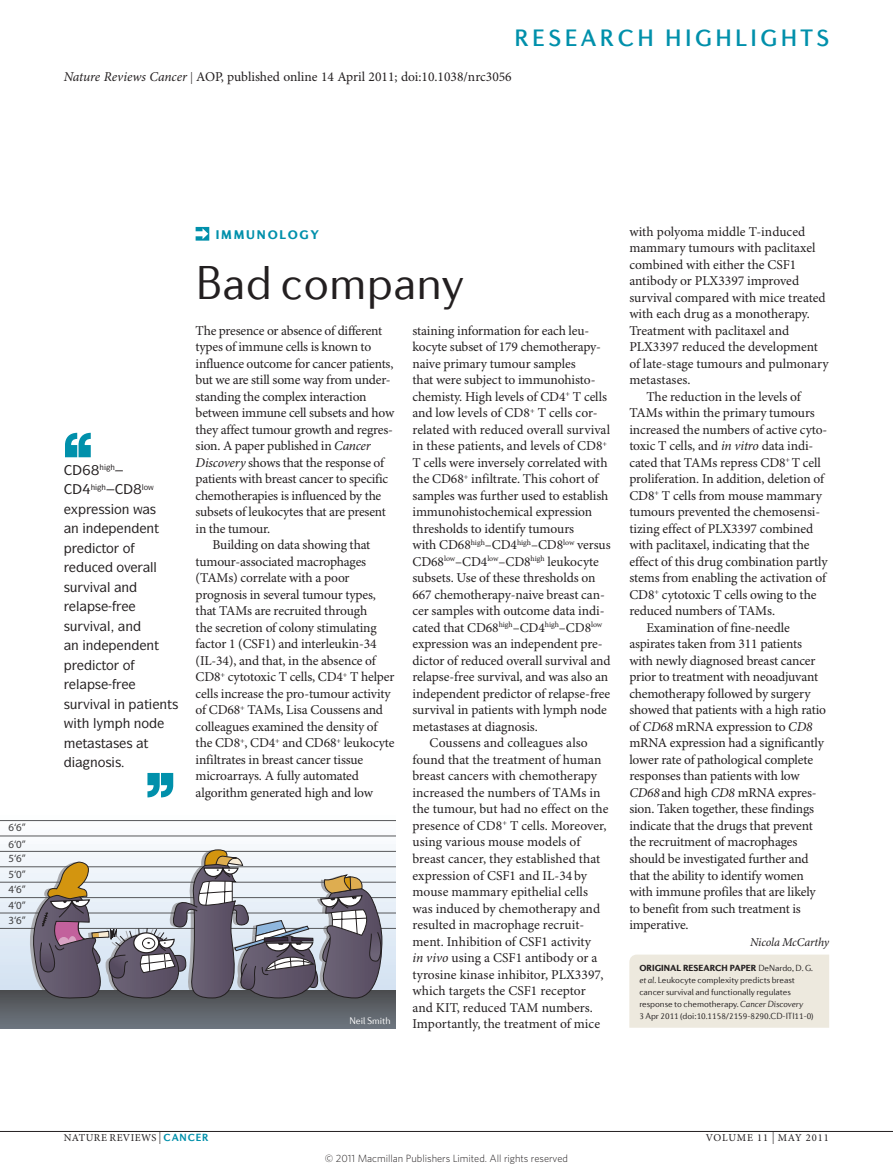
<style>
.page{position:relative;width:893px;height:1174px;background:#fff}
.page>*{position:absolute;margin:0;border:0;box-sizing:border-box;transform-origin:0 0}
.title-large{font:48px "Diverda Sans Com Light 2";color:#231f20}
.sectionheader{font:500 24px "Diverda Sans Com";letter-spacing:.14em;color:#0090ab}
.bodyindent{font:13.5px/16.5px "Minion Pro";letter-spacing:-.005em;color:#231f20}
.bodyfirst{font:13.5px/16.5px "Minion Pro";letter-spacing:-.015em;color:#231f20}
.pulloutquote{font:500 13.5px "ITC Symbol Std";color:#231f20}
.ministrap{font:900 12.75px "Diverda Sans Com";letter-spacing:.14em;color:#0090ab}
.author{font:italic 12px "Minion Pro";letter-spacing:-.015em;color:#231f20}
.t1{font:900 10.95px/15.5px "Diverda Sans LT Std";color:#3e3e3f}
.t2{font:300 10.5px "Whitney";color:#231f20}
.t3{font:10.5px "Minion Pro";letter-spacing:.045em;color:#231f20}
.t4{font:10.5px "Minion Pro";letter-spacing:.085em;color:#231f20}
.creditstyle{font:9.75px "Diverda Sans Com Light 2";letter-spacing:-.005em;color:#fff}
.t5{font:9px/12px "Diverda Sans Com Light 2";letter-spacing:-.005em;color:#231f20}
.s1{font-style:italic}
.s2{font-size:12px}
.s3{font-family:"Diverda Sans Com";font-weight:900}
.s4{font-family:"Diverda Sans Com";font-weight:300;font-style:italic}
.s5{font-family:"Diverda Sans Com";font-weight:300}
.s6{font-family:"Diverda Sans Com";font-weight:700;color:#0090ab}
</style>
<div class="page">
<svg style="left:147px;top:773px;width:26px;height:24px"></svg>
<svg style="left:65px;top:433px;width:26px;height:24px"></svg>
<div style="left:0;top:813px;width:395px;height:183px;background:linear-gradient(to bottom,#fbfbfb,#d1e0f0)"></div>
<hr style="left:0;top:820px;width:395px;height:1px;background:#57585a">
<hr style="left:0;top:835px;width:395px;height:1px;background:#57585a">
<hr style="left:0;top:851px;width:395px;height:1px;background:#57585a">
<hr style="left:0;top:866px;width:395px;height:1px;background:#57585a">
<hr style="left:0;top:882px;width:395px;height:1px;background:#57585a">
<hr style="left:0;top:897px;width:395px;height:1px;background:#57585a">
<hr style="left:0;top:912px;width:395px;height:1px;background:#57585a">
<hr style="left:0;top:928px;width:395px;height:1px;background:#57585a">
<div style="left:0;top:990px;width:395px;height:38px;background:linear-gradient(to bottom,#4b4c4e,#6c757e)"></div>
<svg style="left:28px;top:849px;width:355px;height:153px"></svg>
<hr style="left:0;top:1131px;width:893px;height:1px;background:#231f20">
<div style="left:629px;top:954px;width:200px;height:73px;background:#ede9de"></div>
<svg style="left:196px;top:227px;width:13px;height:14px"></svg>
<p class="sectionheader" style="left:514px;top:24px;width:316px">RESEARCH HIGHLIGHTS</p>
<p class="bodyindent" style="left:64px;top:69px;width:449px"><span class="s1">Nature Reviews Cancer</span> <span class="s2">|</span> AOP, published online 14 April 2011; doi:10.1038/nrc3056</p>
<p class="t1" style="left:8px;top:819px;width:19px;line-height:16.5px">6‘6’’<br>6‘0’’</p>
<p class="t1" style="left:8px;top:850px;width:19px;text-align:justify">5‘6’’ 5‘0’’ 4‘6’’</p>
<p class="t1" style="left:8px;top:898px;width:19px;line-height:14.5px">4‘0’’<br>3‘6’’</p>
<p class="pulloutquote" style="left:98px;top:500px;width:33px">▲▲ □■</p>
<p class="pulloutquote" style="left:124px;top:520px;width:37px">■ ■▼</p>
<p class="pulloutquote" style="left:102px;top:539px;width:31px">▼□ □</p>
<p class="pulloutquote" style="left:84px;top:559px;width:48px">◆ □❖</p>
<p class="pulloutquote" style="left:64px;top:578px;width:67px">▲◆❖❖ ● ■</p>
<p class="pulloutquote" style="left:64px;top:617px;width:71px">▲◆❖❖ ● ■</p>
<p class="pulloutquote" style="left:124px;top:637px;width:37px">■ ■▼</p>
<p class="pulloutquote" style="left:102px;top:656px;width:31px">▼□ □</p>
<p class="pulloutquote" style="left:64px;top:695px;width:63px">▲◆❖❖ ● ■</p>
<p class="pulloutquote" style="left:144px;top:695px;width:36px">▼ ■▼▲</p>
<p class="pulloutquote" style="left:83px;top:734px;width:67px">▼▲▼▲▲ ▼</p>
<p class="pulloutquote" style="left:90px;top:754px;width:33px">■□▲ ▲</p>
<p class="ministrap" style="left:216px;top:227px;width:105px">IMMUNOLOGY</p>
<p class="title-large" style="left:196px;top:255px;width:270px">Bad company</p>
<p class="bodyfirst" style="left:196px;top:323px;width:200px">The presence or absence of different types of immune cells is known to influence outcome for cancer patients, but we are still some way from under&shy;standing the complex interaction between immune cell subsets and how they affect tumour growth and regres&shy;sion. A paper published in <span class="s1">Cancer Discovery</span> shows that the response of patients with breast cancer to specific chemotherapies is influenced by the subsets of leukocytes that are present in the tumour.</p>
<p class="bodyindent" style="left:196px;top:537px;width:200px;text-indent:17px">Building on data showing that tumour-associated macrophages (TAMs) correlate with a poor prognosis in several tumour types, that TAMs are recruited through<br>the secretion of colony stimulating factor 1 (CSF1) and interleukin‑34 (IL‑34), and that, in the absence of CD8<sup>+</sup> cytotoxic T cells, CD4<sup>+</sup> T helper cells increase the pro-tumour activity of CD68<sup>+</sup> TAMs, Lisa Coussens and colleagues examined the density of the CD8<sup>+</sup>, CD4<sup>+</sup> and CD68<sup>+</sup> leukocyte infiltrates in breast cancer tissue microarrays. A fully automated algorithm generated high and low</p>
<p class="creditstyle" style="left:349px;top:1015px;width:43px">Neil Smith</p>
<p class="bodyindent" style="left:412px;top:323px;width:200px">staining information for each leu&shy;kocyte subset of 179 chemotherapy&shy;naive primary tumour samples<br>that were subject to immunohisto&shy;chemisty. High levels of CD4<sup>+</sup> T cells and low levels of CD8<sup>+</sup> T cells cor&shy;related with reduced overall survival in these patients, and levels of CD8<sup>+ </sup>T cells were inversely correlated with the CD68<sup>+</sup> infiltrate. This cohort of samples was further used to establish immunohistochemical expression thresholds to identify tumours<br>with CD68<sup>high</sup>–CD4<sup>high</sup>–CD8<sup>low</sup> versus CD68<sup>low</sup>–CD4<sup>low</sup>–CD8<sup>high</sup> leukocyte subsets. Use of these thresholds on 667 chemotherapy-naive breast can&shy;cer samples with outcome data indi&shy;cated that CD68<sup>high</sup>–CD4<sup>high</sup>–CD8<sup>low </sup>expression was an independent pre&shy;dictor of reduced overall survival and relapse-free survival, and was also an independent predictor of relapse-free survival in patients with lymph node metastases at diagnosis.</p>
<p class="bodyindent" style="left:412px;top:735px;width:198px;text-indent:17px">Coussens and colleagues also found that the treatment of human breast cancers with chemotherapy increased the numbers of TAMs in the tumour, but had no effect on the presence of CD8<sup>+</sup> T cells. Moreover, using various mouse models of breast cancer, they established that expression of CSF1 and IL‑34 by mouse mammary epithelial cells was induced by chemotherapy and resulted in macrophage recruit&shy;ment. Inhibition of CSF1 activity<br><span class="s1">in vivo</span> using a CSF1 antibody or a tyrosine kinase inhibitor, PLX3397, which targets the CSF1 receptor and KIT, reduced TAM numbers.<br>Importantly, the treatment of mice</p>
<p class="bodyindent" style="left:629px;top:224px;width:201px">with polyoma middle T-induced mammary tumours with paclitaxel combined with either the CSF1 antibody or PLX3397 improved survival compared with mice treated with each drug as a monotherapy.<br>Treatment with paclitaxel and<br>PLX3397 reduced the development of late-stage tumours and pulmonary metastases.</p>
<p class="bodyindent" style="left:629px;top:389px;width:200px;text-indent:17px">The reduction in the levels of TAMs within the primary tumours increased the numbers of active cyto&shy;toxic T cells, and <span class="s1">in vitro</span> data indi&shy;cated that TAMs repress CD8<sup>+</sup> T cell proliferation. In addition, deletion of CD8<sup>+</sup> T cells from mouse mammary tumours prevented the chemosensi&shy;tizing effect of PLX3397 combined with paclitaxel, indicating that the effect of this drug combination partly stems from enabling the activation of CD8<sup>+</sup> cytotoxic T cells owing to the reduced numbers of TAMs.</p>
<p class="bodyindent" style="left:629px;top:620px;width:198px;text-indent:17px">Examination of fine-needle aspirates taken from 311 patients with newly diagnosed breast cancer prior to treatment with neoadjuvant chemotherapy followed by surgery showed that patients with a high ratio of <span class="s1">CD68</span> mRNA expression to <span class="s1">CD8 </span>mRNA expression had a significantly lower rate of pathological complete responses than patients with low <span class="s1">CD68</span>and high <span class="s1">CD8</span> mRNA expres&shy;sion. Taken together, these findings indicate that the drugs that prevent the recruitment of macrophages should be investigated further and that the ability to identify women with immune profiles that are likely to benefit from such treatment is imperative.</p>
<p class="author" style="left:750px;top:934px;width:81px">Nicola McCarthy</p>
<p class="t5" style="left:639px;top:961px;width:176px"><span class="s3">ORIGINAL RESEARCH PAPER</span> DeNardo, D. G<span class="s4">. et al</span>. Leukocyte complexity predicts breast cancer survival and functionally regulates response to chemotherapy. <span class="s4">Cancer Discovery<br></span><span class="s5">3 Apr 2011 (doi:10.1158/2159-8290.CD-ITI11-0)</span></p>
<p class="t3" style="left:64px;top:1131px;width:146px">NATURE REVIEWS <span class="s2">|</span> <span class="s6">CANCER</span></p>
<p class="t4" style="left:706px;top:1131px;width:125px">VOLUME 11 <span class="s2">|</span> MAY 2011</p>
<p class="t2" style="left:325px;top:1151px;width:245px">© 2011 Macmillan Publishers Limited. All rights reserved</p>
</div>
